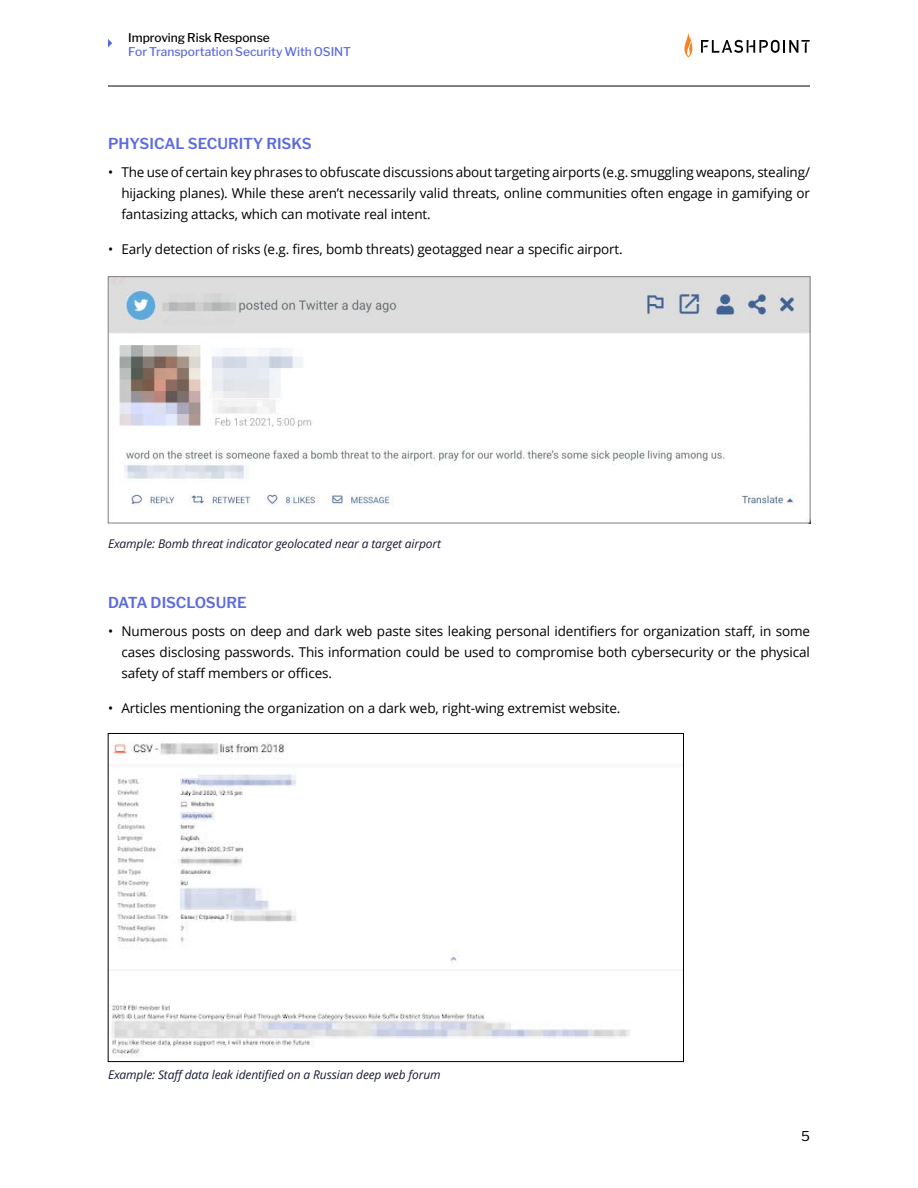
<style>
.page{position:relative;width:918px;height:1188px;background:#fff}
.page>*{position:absolute;margin:0;border:0;box-sizing:border-box;transform-origin:0 0}
.Heading_3{font:100 15px "Libre Franklin";color:#5c6ae0}
.Regular_Body___Bulle{font:13.5px/21px "Open Sans";letter-spacing:-.01em;color:#000;text-align:justify}
.t1{font:100 13.5px "Libre Franklin";color:#000}
.Photo_Call_out{font:italic 12px "Open Sans";letter-spacing:-.01em;color:#1a1c33}
.t2{font:100 12px "Libre Franklin";color:#5c6ae0}
.t3{font:100 12px "Libre Franklin";letter-spacing:-.005em;color:#000}
</style>
<div class="page">
<img style="left:110px;top:278px;width:698px;height:243px">
<div style="left:108px;top:276px;width:702px;height:247px;border:1px solid #808080"></div>
<img style="left:110px;top:742px;width:572px;height:314px">
<hr style="left:108px;top:86px;width:702px;height:1px;background:#000">
<svg style="left:108px;top:39px;width:4px;height:8px"></svg>
<svg style="left:701px;top:40px;width:109px;height:13px"></svg>
<svg style="left:684px;top:33px;width:8px;height:24px"></svg>
<p class="t3" style="left:128px;top:28px;width:143px">Improving Risk Response</p>
<p class="t2" style="left:128px;top:42px;width:224px">For Transportation Security With OSINT</p>
<p class="Heading_3" style="left:108px;top:132px;width:205px">PHYSICAL SECURITY RISKS</p>
<p class="Regular_Body___Bulle" style="left:122px;top:161px;width:690px;text-indent:-14px">• The use of certain key phrases to obfuscate discussions about targeting airports (e.g. smuggling weapons, stealing/ hijacking planes). While these aren’t necessarily valid threats, online communities often engage in gamifying or fantasizing attacks, which can motivate real intent.</p>
<p class="Regular_Body___Bulle" style="left:108px;top:238px;width:516px">• Early detection of risks (e.g. fires, bomb threats) geotagged near a specific airport.</p>
<p class="Photo_Call_out" style="left:108px;top:536px;width:335px">Example: Bomb threat indicator geolocated near a target airport</p>
<p class="Heading_3" style="left:108px;top:591px;width:140px">DATA DISCLOSURE</p>
<p class="Regular_Body___Bulle" style="left:122px;top:620px;width:690px;text-indent:-14px">• Numerous posts on deep and dark web paste sites leaking personal identifiers for organization staff, in some cases disclosing passwords. This information could be used to compromise both cybersecurity or the physical safety of staff members or offices.</p>
<p class="Regular_Body___Bulle" style="left:108px;top:697px;width:514px">• Articles mentioning the organization on a dark web, right-wing extremist website.</p>
<p class="Photo_Call_out" style="left:108px;top:1067px;width:334px">Example: Staff data leak identified on a Russian deep web forum</p>
<p class="t1" style="left:801px;top:1125px;width:10px">5</p>
</div>
